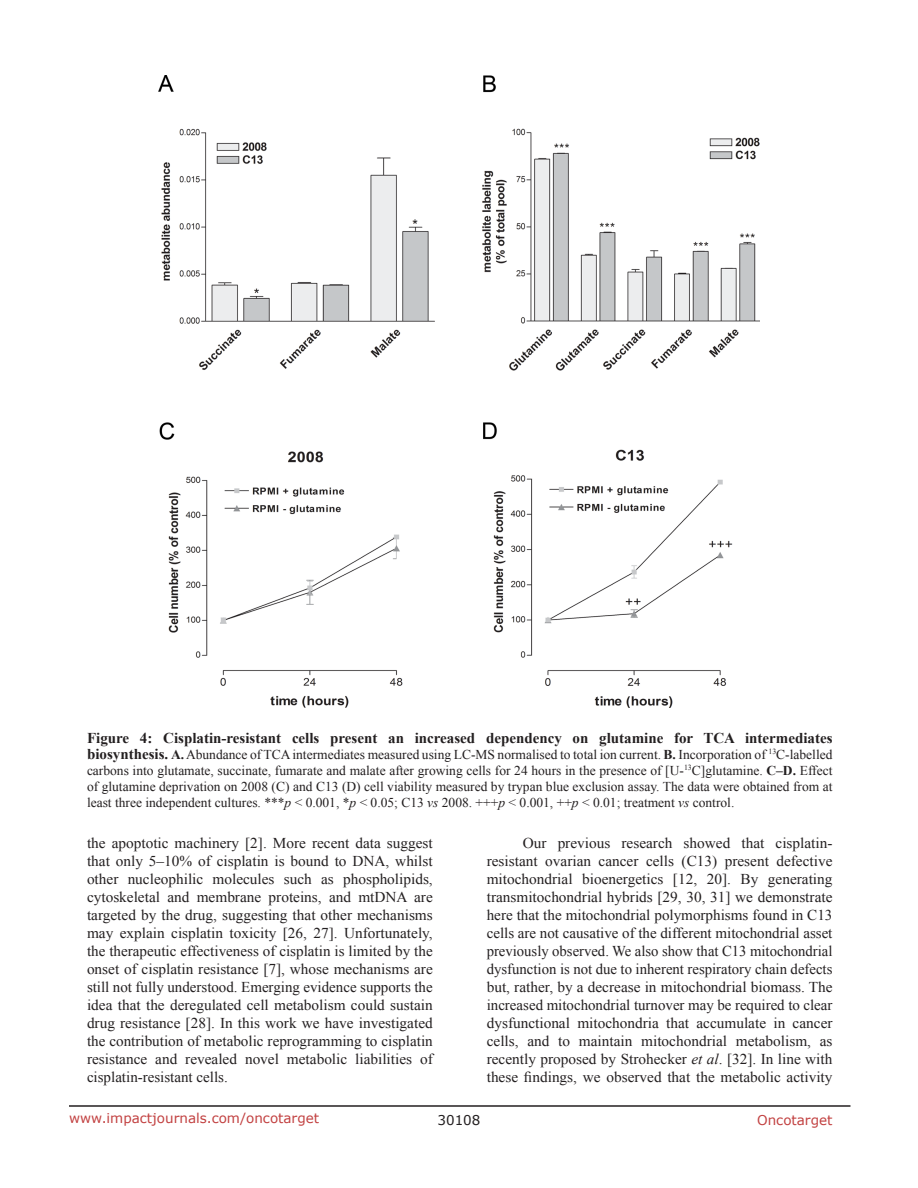
<style>
.page{position:relative;width:918px;height:1188px;background:#fff}
.page>*{position:absolute;margin:0;border:0;box-sizing:border-box;transform-origin:0 0}
.BodyText{font:15px/18px "Times New Roman";color:#231f20;text-align:justify}
.FigureText{font:700 15px "Times New Roman";color:#231f20}
.FigureText-2{font:13.5px/16.2px "Times New Roman";color:#231f20;text-align:justify}
.t1{font:13.5px "Verdana";color:#c24141}
.t2{font:13.5px "Verdana";color:#231f20}
.s1{font-weight:700;font-size:15px}
.s2{font-weight:700}
.s3{font-style:italic}
</style>
<div class="page">
<hr style="left:69px;top:1105px;width:781px;height:2px;background:#231f20">
<img style="left:159px;top:76px;width:600px;height:631px">
<p class="FigureText" style="left:87px;top:727px;width:747px">Figure 4: Cisplatin-resistant cells present an increased dependency on glutamine for TCA intermediates</p>
<p class="FigureText-2" style="left:87px;top:746px;width:747px"><span class="s1">biosynthesis.</span> <span class="s2">A.</span>Abundance of TCA intermediates measured using LC-MS normalised to total ion current. <span class="s2">B.</span> Incorporation of <sup>13</sup>C-labelled carbons into glutamate, succinate, fumarate and malate after growing cells for 24 hours in the presence of [U-<sup>13</sup>C]glutamine. <span class="s2">C–D.</span> Effect of glutamine deprivation on 2008 (C) and C13 (D) cell viability measured by trypan blue exclusion assay. The data were obtained from at least three independent cultures. ***<span class="s3">p</span> &lt; 0.001, *<span class="s3">p</span> &lt; 0.05; C13 <span class="s3">vs</span> 2008. +++<span class="s3">p</span> &lt; 0.001, ++<span class="s3">p</span> &lt; 0.01; treatment <span class="s3">vs</span> control.</p>
<p class="BodyText" style="left:87px;top:833px;width:347px">the apoptotic machinery [2]. More recent data suggest that only 5–10% of cisplatin is bound to DNA, whilst other nucleophilic molecules such as phospholipids, cytoskeletal and membrane proteins, and mtDNA are targeted by the drug, suggesting that other mechanisms may explain cisplatin toxicity [26, 27]. Unfortunately, the therapeutic effectiveness of cisplatin is limited by the onset of cisplatin resistance [7], whose mechanisms are still not fully understood. Emerging evidence supports the idea that the deregulated cell metabolism could sustain drug resistance [28]. In this work we have investigated the contribution of metabolic reprogramming to cisplatin resistance and revealed novel metabolic liabilities of cisplatin-resistant cells.</p>
<p class="BodyText" style="left:487px;top:833px;width:347px;text-indent:36px">Our previous research showed that cisplatin&shy;resistant ovarian cancer cells (C13) present defective mitochondrial bioenergetics [12, 20]. By generating transmitochondrial hybrids [29, 30, 31] we demonstrate here that the mitochondrial polymorphisms found in C13 cells are not causative of the different mitochondrial asset previously observed. We also show that C13 mitochondrial dysfunction is not due to inherent respiratory chain defects but, rather, by a decrease in mitochondrial biomass. The increased mitochondrial turnover may be required to clear dysfunctional mitochondria that accumulate in cancer cells, and to maintain mitochondrial metabolism, as recently proposed by Strohecker <span class="s3">et al</span>. [32]. In line with these findings, we observed that the metabolic activity</p>
<p class="t1" style="left:69px;top:1109px;width:252px">www.impactjournals.com/oncotarget</p>
<p class="t2" style="left:438px;top:1111px;width:44px">30108</p>
<p class="t1" style="left:757px;top:1111px;width:77px">Oncotarget</p>
</div>
